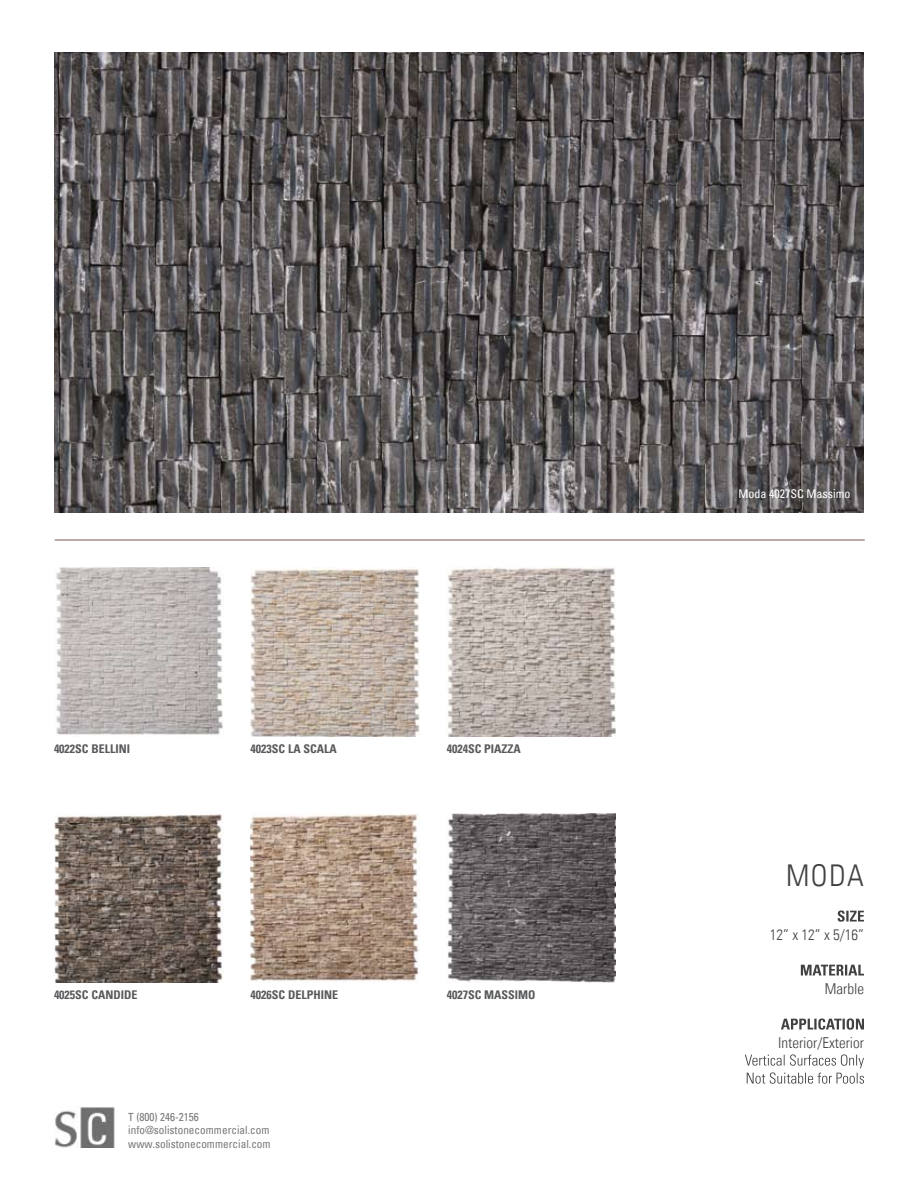
<style>
.page{position:relative;width:918px;height:1188px;background:#fff}
.page>*{position:absolute;margin:0;border:0;box-sizing:border-box;transform-origin:0 0}
.t1{font:300 condensed 30px "Univers LT";color:#414142}
.t2{font:300 condensed 15px "Univers LT";color:#414142}
.t3{font:700 condensed 12px "Univers LT";color:#58595b}
.t4{font:condensed 12px "Univers";color:#fff}
.t5{font:condensed 11.25px/13.5px "Univers";color:#77787b}
</style>
<div class="page">
<svg style="left:838px;top:910px;width:26px;height:12px"></svg>
<svg style="left:801px;top:965px;width:63px;height:11px"></svg>
<svg style="left:781px;top:1018px;width:83px;height:12px"></svg>
<svg style="left:745px;top:1054px;width:119px;height:30px"></svg>
<hr style="left:55px;top:540px;width:810px;height:1px;background:#765948">
<img style="left:54px;top:53px;width:810px;height:460px">
<img style="left:56px;top:567px;width:167px;height:168px">
<img style="left:250px;top:567px;width:170px;height:169px">
<img style="left:447px;top:567px;width:169px;height:169px">
<img style="left:54px;top:814px;width:169px;height:169px">
<img style="left:250px;top:813px;width:170px;height:169px">
<img style="left:447px;top:813px;width:169px;height:170px">
<img style="left:54px;top:1107px;width:60px;height:41px">
<p class="t3" style="left:54px;top:741px;width:78px">4022SC BELLINI</p>
<p class="t3" style="left:250px;top:741px;width:88px">4023SC LA SCALA</p>
<p class="t3" style="left:447px;top:741px;width:76px">4024SC PIAZZA</p>
<p class="t3" style="left:54px;top:987px;width:85px">4025SC CANDIDE</p>
<p class="t3" style="left:250px;top:987px;width:89px">4026SC DELPHINE</p>
<p class="t3" style="left:447px;top:987px;width:90px">4027SC MASSIMO</p>
<p class="t5" style="left:128px;top:1110px;width:144px">T (800) 246-2156 info@solistonecommercial.com www.solistonecommercial.com</p>
<p class="t4" style="left:739px;top:486px;width:113px">Moda 4027SC Massimo</p>
<h1 class="t1" style="left:786px;top:857px;width:79px">MODA</h1>
<p class="t2" style="left:770px;top:925px;width:96px">12” x 12” x 5/16”</p>
<p class="t2" style="left:825px;top:979px;width:41px">Marble</p>
<p class="t2" style="left:778px;top:1033px;width:87px">Interior/Exterior</p>
</div>
